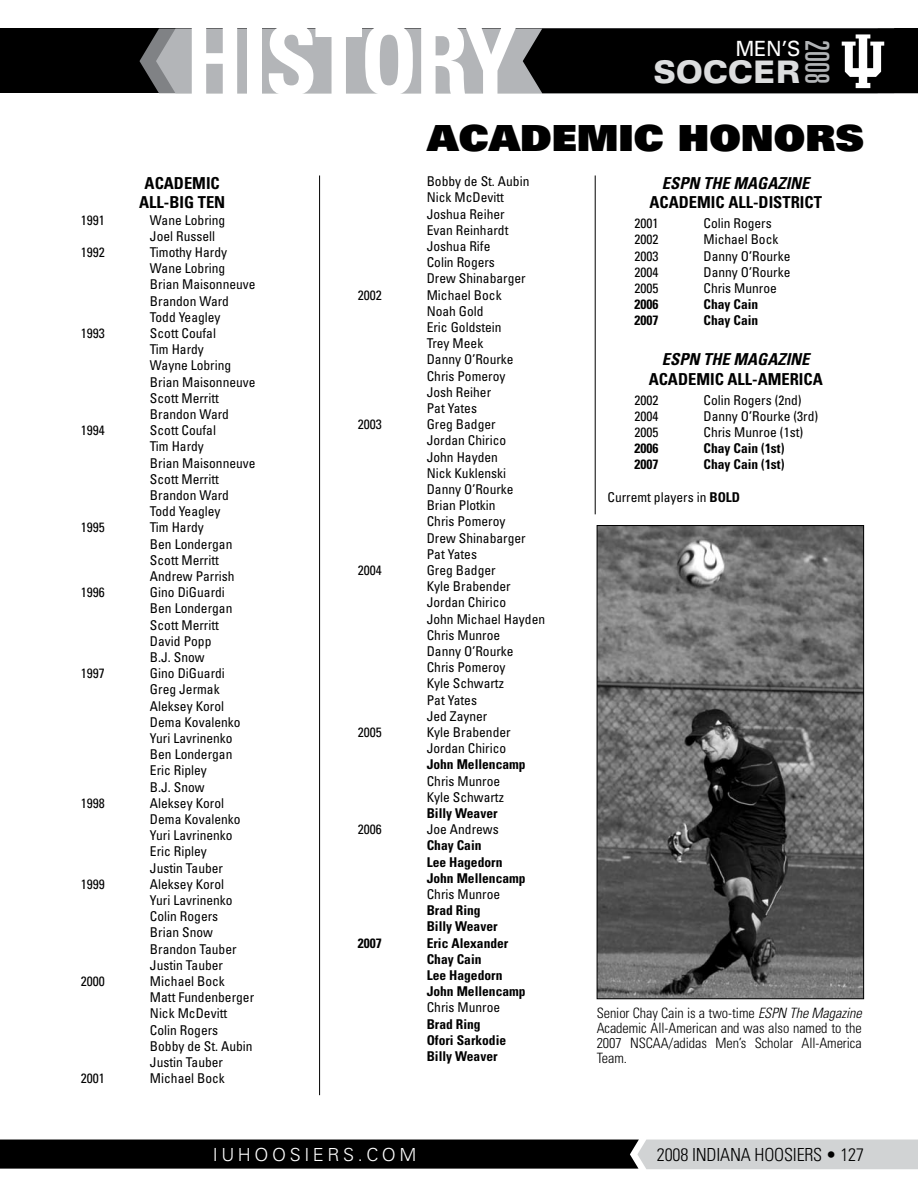
<style>
.page{position:relative;width:918px;height:1188px;background:#fff}
.page>*{position:absolute;margin:0;border:0;box-sizing:border-box;transform-origin:0 0}
.t1{font:700 condensed 95.7px "Univers";letter-spacing:-.03em;color:#fff}
.t2{font:900 36px "Univers";color:#000;scale:1.1 1}
.t3{font:ultra-condensed 33px "Univers";color:#b2b4b6;scale:.89 1}
.t4{font:900 expanded 31.05px "Univers";letter-spacing:-.01em;color:#dcddde;scale:.91 1}
.t5{font:21px "Univers";color:#fff;scale:.96 1}
.t6{font:300 condensed 18px "Univers";letter-spacing:-.01em;color:#000}
.t7{font:300 18px "Univers";letter-spacing:.2em;color:#fff}
.t8{font:700 condensed 16.5px/19.8px "Univers";color:#000;text-align:center}
.t9{font:italic 700 condensed 16.5px "Univers";color:#000}
.t10{font:300 condensed 14.25px/15px "Univers";letter-spacing:-.005em;color:#000;text-align:justify}
.t11{font:condensed 13.5px/16.2px "Univers";color:#000}
.t12{font:700 condensed 13.5px/16.2px "Univers";color:#000}
.s1{font-weight:700}
.s2{font-style:italic}
</style>
<div class="page">
<div style="left:0;top:29px;width:918px;height:64px;background:#000"></div>
<svg style="left:140px;top:34px;width:16px;height:54px"></svg>
<div style="left:156px;top:29px;width:367px;height:64px;background:#b3b5b8"></div>
<svg style="left:523px;top:29px;width:362px;height:64px"></svg>
<svg style="left:0;top:1140px;width:918px;height:29px;background:#424343"></svg>
<hr style="left:319px;top:175px;width:1px;height:920px;background:#000">
<hr style="left:595px;top:175px;width:1px;height:339px;background:#000">
<img style="left:599px;top:527px;width:263px;height:470px">
<div style="left:597px;top:525px;width:267px;height:474px;border:1px solid #000"></div>
<h1 class="t1" style="left:185px;top:2px;width:334px">HISTORY</h1>
<h3 class="t5" style="left:735px;top:36px;width:69px">MEN’S</h3>
<h3 class="t3" style="left:836px;top:40px;width:51px;rotate:90deg">2008</h3>
<h3 class="t4" style="left:653px;top:53px;width:164px">SOCCER</h3>
<p class="t8" style="left:139px;top:173px;width:88px">ACADEMIC<br>ALL-BIG TEN</p>
<p class="t11" style="left:81px;top:212px;width:25px">1991</p>
<p class="t11" style="left:150px;top:212px;width:77px">Wane Lobring<br>Joel Russell</p>
<p class="t11" style="left:81px;top:244px;width:25px">1992</p>
<p class="t11" style="left:150px;top:244px;width:107px">Timothy Hardy<br>Wane Lobring<br>Brian Maisonneuve<br>Brandon Ward<br>Todd Yeagley</p>
<p class="t11" style="left:81px;top:325px;width:25px">1993</p>
<p class="t11" style="left:150px;top:325px;width:107px">Scott Coufal<br>Tim Hardy<br>Wayne Lobring<br>Brian Maisonneuve<br>Scott Merritt<br>Brandon Ward</p>
<p class="t11" style="left:81px;top:422px;width:25px">1994</p>
<p class="t11" style="left:150px;top:422px;width:107px">Scott Coufal<br>Tim Hardy<br>Brian Maisonneuve<br>Scott Merritt<br>Brandon Ward<br>Todd Yeagley</p>
<p class="t11" style="left:81px;top:519px;width:25px">1995</p>
<p class="t11" style="left:150px;top:519px;width:86px">Tim Hardy<br>Ben Londergan<br>Scott Merritt<br>Andrew Parrish</p>
<p class="t11" style="left:81px;top:584px;width:25px">1996</p>
<p class="t11" style="left:150px;top:584px;width:84px">Gino DiGuardi<br>Ben Londergan<br>Scott Merritt<br>David Popp<br>B.J. Snow</p>
<p class="t11" style="left:81px;top:665px;width:25px">1997</p>
<p class="t11" style="left:150px;top:665px;width:92px">Gino DiGuardi<br>Greg Jermak<br>Aleksey Korol<br>Dema Kovalenko<br>Yuri Lavrinenko<br>Ben Londergan<br>Eric Ripley<br>B.J. Snow</p>
<p class="t11" style="left:81px;top:795px;width:25px">1998</p>
<p class="t11" style="left:150px;top:795px;width:92px">Aleksey Korol<br>Dema Kovalenko<br>Yuri Lavrinenko<br>Eric Ripley<br>Justin Tauber</p>
<p class="t11" style="left:81px;top:876px;width:25px">1999</p>
<p class="t11" style="left:150px;top:876px;width:88px">Aleksey Korol<br>Yuri Lavrinenko<br>Colin Rogers<br>Brian Snow<br>Brandon Tauber<br>Justin Tauber</p>
<p class="t11" style="left:81px;top:973px;width:25px">2000</p>
<p class="t11" style="left:150px;top:973px;width:106px">Michael Bock<br>Matt Fundenberger<br>Nick McDevitt<br>Colin Rogers<br>Bobby de St. Aubin<br>Justin Tauber</p>
<p class="t11" style="left:81px;top:1070px;width:25px">2001</p>
<p class="t11" style="left:150px;top:1070px;width:76px">Michael Bock</p>
<h2 class="t2" style="left:427px;top:114px;width:371px">ACADEMIC HONORS</h2>
<p class="t11" style="left:427px;top:173px;width:104px">Bobby de St. Aubin<br>Nick McDevitt<br>Joshua Reiher<br>Evan Reinhardt<br>Joshua Rife<br>Colin Rogers<br>Drew Shinabarger</p>
<p class="t11" style="left:358px;top:287px;width:25px">2002</p>
<p class="t11" style="left:427px;top:287px;width:88px">Michael Bock<br>Noah Gold<br>Eric Goldstein<br>Trey Meek<br>Danny O’Rourke<br>Chris Pomeroy<br>Josh Reiher<br>Pat Yates</p>
<p class="t11" style="left:358px;top:416px;width:25px">2003</p>
<p class="t11" style="left:427px;top:416px;width:100px">Greg Badger<br>Jordan Chirico<br>John Hayden<br>Nick Kuklenski<br>Danny O’Rourke<br>Brian Plotkin<br>Chris Pomeroy<br>Drew Shinabarger<br>Pat Yates</p>
<p class="t11" style="left:358px;top:562px;width:25px">2004</p>
<p class="t11" style="left:427px;top:562px;width:120px">Greg Badger<br>Kyle Brabender<br>Jordan Chirico<br>John Michael Hayden<br>Chris Munroe<br>Danny O’Rourke<br>Chris Pomeroy<br>Kyle Schwartz<br>Pat Yates<br>Jed Zayner</p>
<p class="t11" style="left:358px;top:724px;width:25px">2005</p>
<p class="t11" style="left:427px;top:724px;width:85px">Kyle Brabender<br>Jordan Chirico</p>
<p class="t12" style="left:427px;top:757px;width:100px">John Mellencamp</p>
<p class="t11" style="left:427px;top:773px;width:79px">Chris Munroe<br>Kyle Schwartz</p>
<p class="t12" style="left:427px;top:805px;width:72px">Billy Weaver</p>
<p class="t11" style="left:358px;top:821px;width:25px">2006</p>
<p class="t11" style="left:427px;top:821px;width:73px">Joe Andrews</p>
<p class="t12" style="left:427px;top:838px;width:100px">Chay Cain<br>Lee Hagedorn<br>John Mellencamp</p>
<p class="t11" style="left:427px;top:886px;width:75px">Chris Munroe</p>
<p class="t12" style="left:427px;top:902px;width:72px">Brad Ring<br>Billy Weaver</p>
<p class="t12" style="left:358px;top:935px;width:25px">2007</p>
<p class="t12" style="left:427px;top:935px;width:100px">Eric Alexander<br>Chay Cain<br>Lee Hagedorn<br>John Mellencamp</p>
<p class="t11" style="left:427px;top:999px;width:75px">Chris Munroe</p>
<p class="t12" style="left:427px;top:1016px;width:81px">Brad Ring<br>Ofori Sarkodie<br>Billy Weaver</p>
<p class="t9" style="left:662px;top:173px;width:149px">ESPN THE MAGAZINE</p>
<p class="t8" style="left:650px;top:193px;width:174px">ACADEMIC ALL-DISTRICT</p>
<p class="t11" style="left:634px;top:215px;width:25px">2001</p>
<p class="t11" style="left:703px;top:215px;width:70px">Colin Rogers</p>
<p class="t11" style="left:634px;top:231px;width:25px">2002</p>
<p class="t11" style="left:703px;top:231px;width:76px">Michael Bock</p>
<p class="t11" style="left:634px;top:248px;width:25px">2003</p>
<p class="t11" style="left:703px;top:248px;width:88px">Danny O’Rourke</p>
<p class="t11" style="left:634px;top:264px;width:25px">2004</p>
<p class="t11" style="left:703px;top:264px;width:88px">Danny O’Rourke</p>
<p class="t11" style="left:634px;top:280px;width:25px">2005</p>
<p class="t11" style="left:703px;top:280px;width:75px">Chris Munroe</p>
<p class="t12" style="left:634px;top:296px;width:25px">2006</p>
<p class="t12" style="left:703px;top:296px;width:56px">Chay Cain</p>
<p class="t12" style="left:634px;top:312px;width:25px">2007</p>
<p class="t12" style="left:703px;top:312px;width:56px">Chay Cain</p>
<p class="t9" style="left:662px;top:349px;width:149px">ESPN THE MAGAZINE</p>
<p class="t8" style="left:649px;top:369px;width:176px">ACADEMIC ALL-AMERICA</p>
<p class="t11" style="left:634px;top:392px;width:25px">2002</p>
<p class="t11" style="left:703px;top:392px;width:100px">Colin Rogers (2nd)</p>
<p class="t11" style="left:634px;top:408px;width:25px">2004</p>
<p class="t11" style="left:703px;top:408px;width:116px">Danny O’Rourke (3rd)</p>
<p class="t11" style="left:634px;top:424px;width:25px">2005</p>
<p class="t11" style="left:703px;top:424px;width:101px">Chris Munroe (1st)</p>
<p class="t12" style="left:634px;top:440px;width:25px">2006</p>
<p class="t12" style="left:703px;top:440px;width:82px">Chay Cain (1st)</p>
<p class="t12" style="left:634px;top:456px;width:25px">2007</p>
<p class="t12" style="left:703px;top:456px;width:82px">Chay Cain (1st)</p>
<p class="t11" style="left:607px;top:489px;width:134px">Curremt players in <span class="s1">BOLD</span></p>
<p class="t10" style="left:597px;top:1006px;width:267px">S enior Chay Cain is a two-time <span class="s2">ESPN The Magazine </span>Academic All-American and was also named to the 2007 NSCAA/adidas Men’s Scholar All-America Team.</p>
<h3 class="t7" style="left:213px;top:1144px;width:205px">IUHOOSIERS.COM</h3>
<h3 class="t6" style="left:657px;top:1144px;width:209px">2008 INDIANA hoosi ers • 127</h3>
</div>
